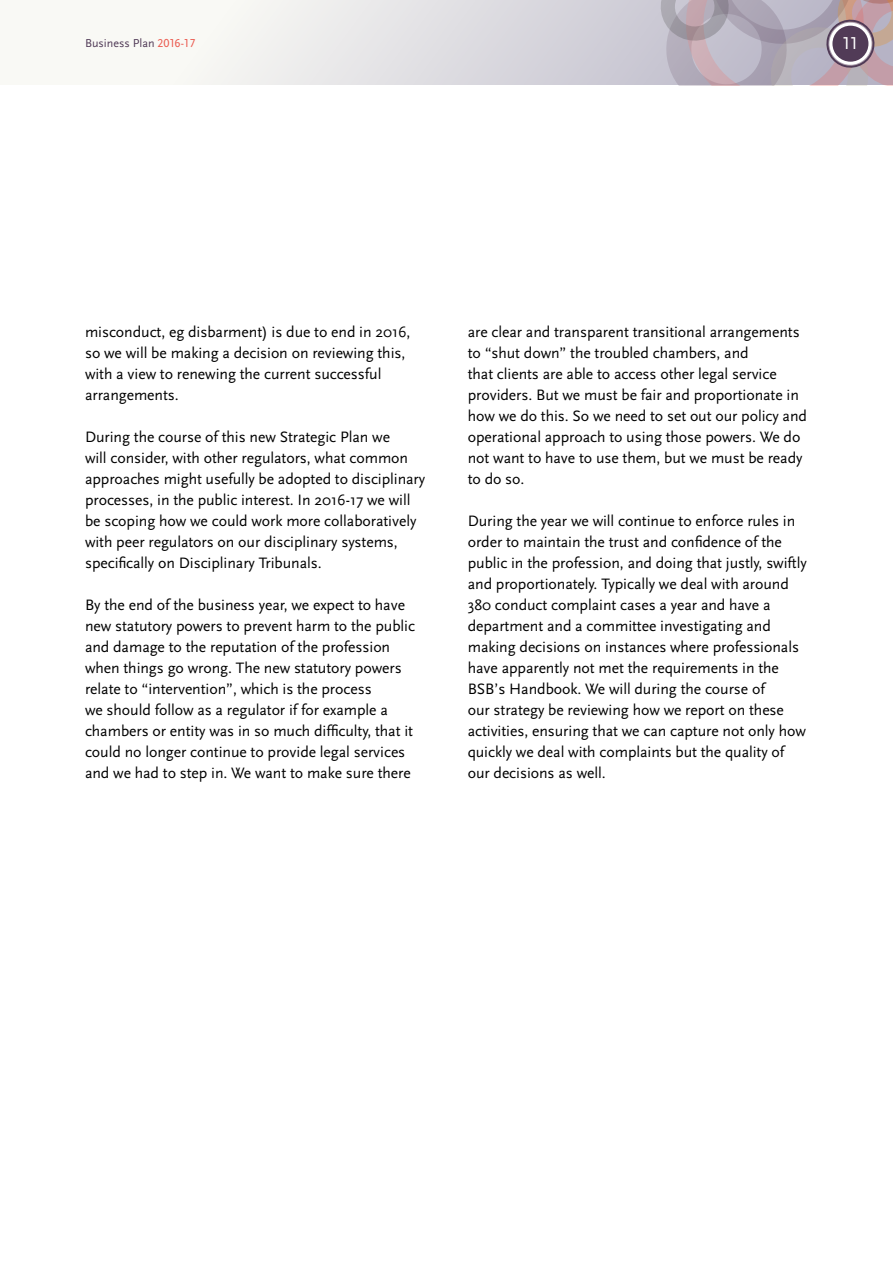
<style>
.page{position:relative;width:893px;height:1263px;background:#fff}
.page>*{position:absolute;margin:0;border:0;box-sizing:border-box;transform-origin:0 0}
.t1{font:18px "Scala Sans Caps";color:#fff}
.t2{font:15.75px/21px "Scala Sans";letter-spacing:-.005em;color:#000}
.t3{font:12px "Scala Sans";color:#513b57}
.s1{font-family:"Scala Sans Caps";color:#eb5b50}
</style>
<div class="page">
<svg style="left:173px;top:0;width:478px;height:85px"></svg>
<svg style="left:651px;top:0;width:242px;height:85px;background:#b2a6b3"></svg>
<p class="t3" style="left:85px;top:37px;width:112px">Business Plan <span class="s1">2016-17</span></p>
<p class="t1" style="left:842px;top:34px;width:18px">11</p>
<p class="t2" style="left:85px;top:321px;width:327px">misconduct, eg disbarment) is due to end in 2016, so we will be making a decision on reviewing this, with a view to renewing the current successful arrangements.</p>
<p class="t2" style="left:85px;top:426px;width:342px">During the course of this new Strategic Plan we<br>will consider, with other regulators, what common approaches might usefully be adopted to disciplinary processes, in the public interest. In 2016-17 we will be scoping how we could work more collaboratively with peer regulators on our disciplinary systems, specifically on Disciplinary Tribunals.</p>
<p class="t2" style="left:85px;top:594px;width:332px">By the end of the business year, we expect to have new statutory powers to prevent harm to the public and damage to the reputation of the profession when things go wrong. The new statutory powers relate to “intervention”, which is the process<br>we should follow as a regulator if for example a chambers or entity was in so much difficulty, that it could no longer continue to provide legal services and we had to step in. We want to make sure there</p>
<p class="t2" style="left:468px;top:321px;width:341px">are clear and transparent transitional arrangements to “shut down” the troubled chambers, and<br>that clients are able to access other legal service providers. But we must be fair and proportionate in how we do this. So we need to set out our policy and operational approach to using those powers. We do not want to have to use them, but we must be ready to do so.</p>
<p class="t2" style="left:468px;top:510px;width:340px">During the year we will continue to enforce rules in order to maintain the trust and confidence of the public in the profession, and doing that justly, swiftly and proportionately. Typically we deal with around 380 conduct complaint cases a year and have a department and a committee investigating and making decisions on instances where professionals have apparently not met the requirements in the BSB’s Handbook. We will during the course of<br>our strategy be reviewing how we report on these activities, ensuring that we can capture not only how quickly we deal with complaints but the quality of our decisions as well.</p>
</div>
